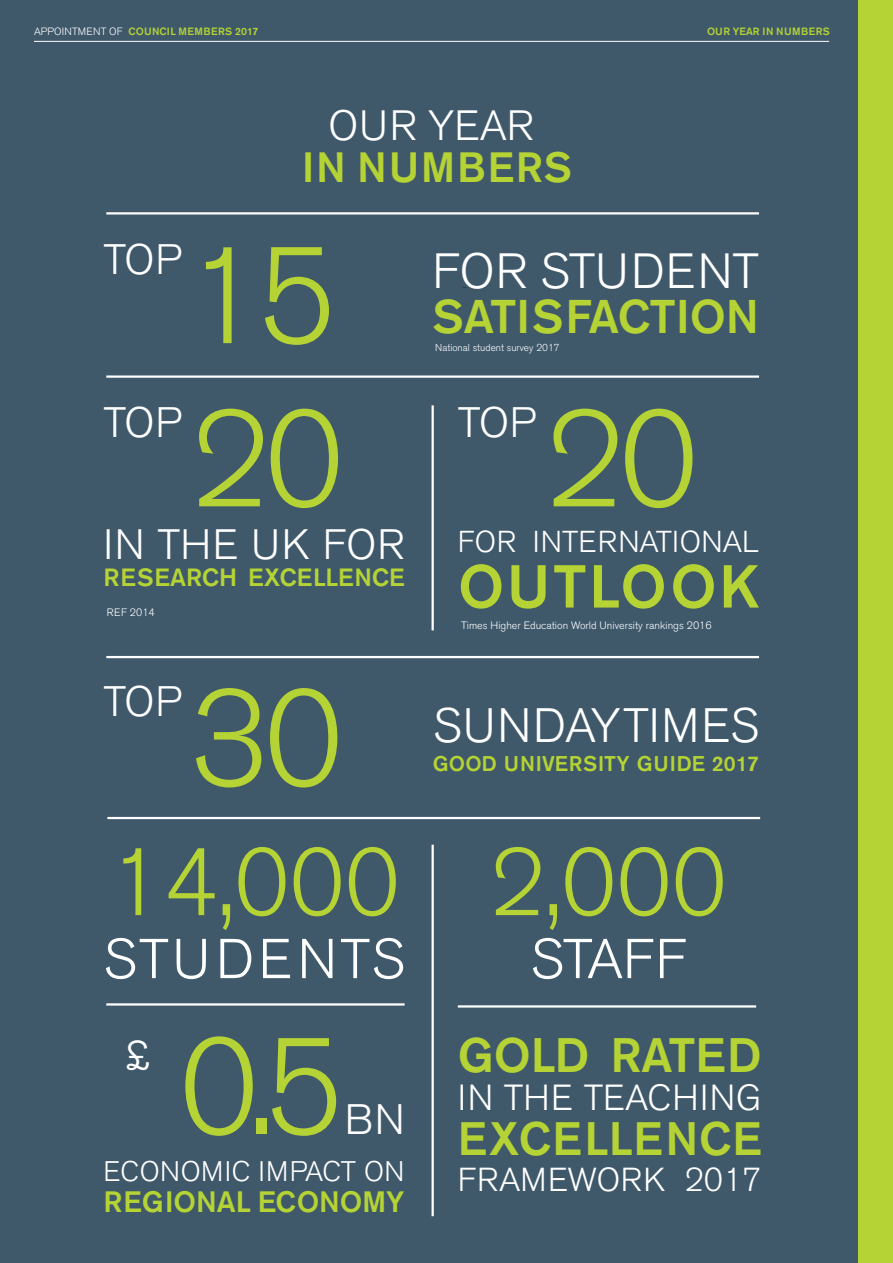
<style>
.page{position:relative;width:893px;height:1263px;background:#3f596b}
.page>*{position:absolute;margin:0;border:0;box-sizing:border-box;transform-origin:0 0}
.t1{font:300 135.75px "Akzidenz Grotesk BE";letter-spacing:-.04em;color:#b5d334}
.t2{font:300 94.65px "Akzidenz Grotesk BE";color:#b5d334}
.t3{font:500 60px "Akzidenz Grotesk BE";letter-spacing:.04em;color:#b5d334}
.t4{font:300 55.65px "Akzidenz Grotesk BE";letter-spacing:.055em;color:#fff}
.t5{font:300 55.65px "Akzidenz Grotesk BE";letter-spacing:.035em;color:#fff}
.t6{font:300 49.05px "Akzidenz Grotesk BE";letter-spacing:.01em;color:#fff}
.t7{font:500 48px "Akzidenz Grotesk BE";color:#b5d334}
.t8{font:300 47.85px "Akzidenz Grotesk BE";letter-spacing:.015em;color:#fff}
.t9{font:500 46.8px "Akzidenz Grotesk BE";color:#b5d334}
.t10{font:500 46.5px "Akzidenz Grotesk BE";letter-spacing:.025em;color:#b5d334}
.t11{font:300 42.3px "Akzidenz Grotesk BE";letter-spacing:.02em;color:#fff}
.t12{font:300 42.15px "Akzidenz Grotesk BE";letter-spacing:.03em;color:#fff}
.t13{font:500 42px "Akzidenz Grotesk BE";letter-spacing:.04em;color:#b5d334}
.t14{font:300 42px "Akzidenz Grotesk BE";color:#fff}
.t15{font:300 36px "Akzidenz Grotesk BE";letter-spacing:.02em;color:#fff}
.t16{font:300 33px "Akzidenz Grotesk BE";color:#fff}
.t17{font:300 30px "Akzidenz Grotesk BE";color:#fff}
.t18{font:500 29.25px "Akzidenz Grotesk BE";color:#b5d334}
.t19{font:300 28.2px "Akzidenz Grotesk BE";letter-spacing:.02em;color:#fff}
.t20{font:500 24.75px "Akzidenz Grotesk BE";color:#b5d334}
.t21{font:500 21.15px "Akzidenz Grotesk BE";letter-spacing:.02em;color:#b5d334}
.t22{font:300 10.65px "Akzidenz Grotesk BE";color:#fff}
.t23{font:500 10.5px "Akzidenz Grotesk BE";letter-spacing:.02em;color:#b5d334}
.t24{font:500 10.5px "Akzidenz Grotesk BE";letter-spacing:.04em;color:#b5d334}
.t25{font:300 10.05px "Akzidenz Grotesk BE";color:#fff}
.s1{font-weight:300;color:#fff}
</style>
<div class="page">
<div style="left:859px;top:0;width:34px;height:1263px;background:#b5d334"></div>
<hr style="left:106px;top:212px;width:653px;height:2px;background:#fff">
<hr style="left:34px;top:41px;width:795px;height:1px;background:#fff">
<hr style="left:106px;top:375px;width:653px;height:3px;background:#fff">
<hr style="left:432px;top:405px;width:2px;height:225px;background:#fff">
<hr style="left:106px;top:656px;width:653px;height:2px;background:#fff">
<hr style="left:107px;top:817px;width:653px;height:2px;background:#fff">
<hr style="left:432px;top:845px;width:2px;height:371px;background:#fff">
<hr style="left:106px;top:1003px;width:299px;height:2px;background:#fff">
<hr style="left:458px;top:1005px;width:298px;height:2px;background:#fff">
<p class="t23" style="left:34px;top:25px;width:226px"><span class="s1">APPOINTMENT OF</span> COUNCIL MEMBERS 2017</p>
<p class="t24" style="left:707px;top:25px;width:124px">OUR YEAR IN NUMBERS</p>
<h3 class="t11" style="left:103px;top:235px;width:80px">TOP</h3>
<h3 class="t14" style="left:328px;top:102px;width:207px">OUR YEAR</h3>
<h3 class="t13" style="left:302px;top:142px;width:271px">IN NUMBERS</h3>
<h1 class="t1" style="left:184px;top:220px;width:154px">15</h1>
<h3 class="t6" style="left:432px;top:244px;width:328px">FOR STUDENT</h3>
<h3 class="t9" style="left:432px;top:288px;width:328px">SATISFACTION</h3>
<p class="t25" style="left:435px;top:342px;width:126px">National student survey 2017</p>
<h3 class="t11" style="left:103px;top:399px;width:80px">TOP</h3>
<h1 class="t1" style="left:191px;top:383px;width:154px">20</h1>
<h3 class="t12" style="left:103px;top:521px;width:303px">IN THE UK FOR</h3>
<h3 class="t20" style="left:103px;top:562px;width:303px">RESEARCH EXCELLENCE</h3>
<p class="t22" style="left:107px;top:606px;width:50px">REF 2014</p>
<h3 class="t11" style="left:103px;top:678px;width:80px">TOP</h3>
<h1 class="t1" style="left:190px;top:663px;width:154px">30</h1>
<h2 class="t2" style="left:108px;top:829px;width:293px">14,000</h2>
<h3 class="t4" style="left:103px;top:928px;width:303px">STUDENTS</h3>
<h1 class="t1" style="left:179px;top:1011px;width:166px">0.5</h1>
<h3 class="t11" style="left:125px;top:1032px;width:27px">£</h3>
<h3 class="t11" style="left:345px;top:1096px;width:61px">BN</h3>
<h3 class="t19" style="left:103px;top:1155px;width:303px">ECONOMIC IMPACT ON</h3>
<h3 class="t18" style="left:103px;top:1184px;width:303px">REGIONAL ECONOMY</h3>
<h3 class="t11" style="left:458px;top:399px;width:80px">TOP</h3>
<h1 class="t1" style="left:545px;top:383px;width:154px">20</h1>
<h3 class="t17" style="left:458px;top:525px;width:303px">FOR INTERNATIONAL</h3>
<h3 class="t3" style="left:458px;top:550px;width:303px">OUTLOOK</h3>
<p class="t22" style="left:461px;top:619px;width:252px">Times Higher Education World University rankings 2016</p>
<h3 class="t8" style="left:433px;top:699px;width:328px">SUNDAY TIMES</h3>
<h3 class="t21" style="left:433px;top:750px;width:328px">GOOD UNIVERSITY GUIDE 2017</h3>
<h2 class="t2" style="left:490px;top:829px;width:238px">2,000</h2>
<h3 class="t5" style="left:530px;top:928px;width:158px">STAFF</h3>
<h3 class="t7" style="left:458px;top:1026px;width:305px">GOLD RATED</h3>
<h3 class="t15" style="left:458px;top:1077px;width:305px">IN THE TEACHING</h3>
<h3 class="t10" style="left:458px;top:1110px;width:305px">EXCELLENCE</h3>
<h3 class="t16" style="left:458px;top:1160px;width:305px">FRAMEWORK 2017</h3>
</div>
